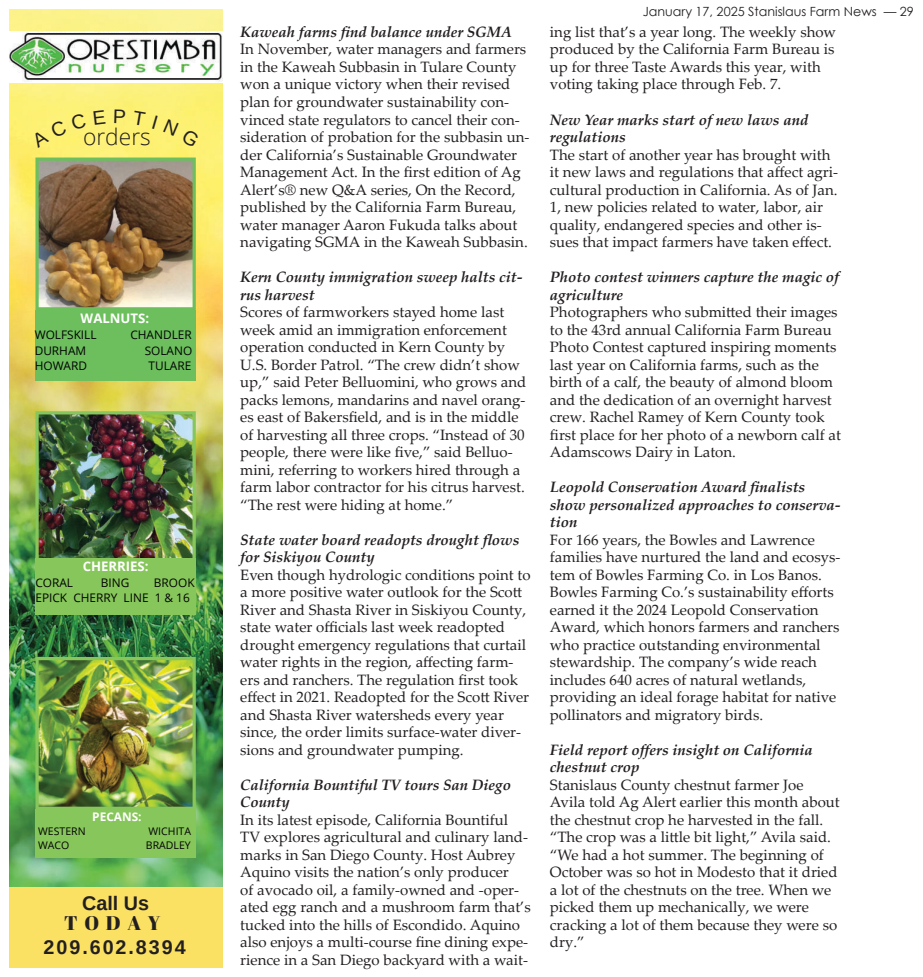
<style>
.page{position:relative;width:923px;height:977px;background:#fff}
.page>*{position:absolute;margin:0;border:0;box-sizing:border-box;transform-origin:0 0}
.t1{font:300 22.75px "Open Sans";color:#231f20}
.t2{font:700 19.75px "Arimo";letter-spacing:.1em;color:#231f20}
.t3{font:19.75px "Abril Fatface";letter-spacing:.34em;color:#231f20}
.t4{font:15px/17.5px "Palatino Linotype";color:#231f20}
.t5{font:italic 700 15px/17.5px "Palatino Linotype";color:#231f20}
.t6{font:700 13.12px "Open Sans";color:#fff}
.t7{font:12.62px "Century Gothic";color:#231f20}
.t8{font:11.88px/15.8px "Open Sans";color:#020304}
.t9{font:700 11.88px "Open Sans";color:#fff}
.t10{font:10.5px "Open Sans";color:#020304}
</style>
<div class="page">
<img style="left:9px;top:9px;width:213px;height:878px">
<img style="left:9px;top:32px;width:213px;height:50px">
<img style="left:35px;top:411px;width:161px;height:147px">
<div style="left:35px;top:558px;width:161px;height:57px;background:#87c65a"></div>
<img style="left:35px;top:157px;width:161px;height:153px">
<div style="left:35px;top:310px;width:161px;height:71px;background:#6cbf5c"></div>
<img style="left:35px;top:657px;width:161px;height:152px">
<div style="left:35px;top:809px;width:161px;height:49px;background:#87c65a"></div>
<div style="left:9px;top:887px;width:213px;height:81px;background:#fae164"></div>
<div style="left:31px;top:113px;width:56px;height:35px;background:#fdf173"></div>
<svg style="left:94px;top:110px;width:12px;height:15px"></svg>
<svg style="left:114px;top:110px;width:11px;height:14px"></svg>
<svg style="left:133px;top:111px;width:13px;height:15px"></svg>
<div style="left:152px;top:115px;width:47px;height:32px;background:#fdf073"></div>
<h1 class="t1" style="left:83px;top:121px;width:69px">orders</h1>
<p class="t6" style="left:81px;top:311px;width:70px">WALNUTS:</p>
<p class="t8" style="left:35px;top:327px;width:63px">WOLFSKILL</p>
<p class="t8" style="left:130px;top:327px;width:63px">CHANDLER</p>
<p class="t8" style="left:35px;top:342px;width:53px">DURHAM</p>
<p class="t8" style="left:145px;top:342px;width:49px">SOLANO</p>
<p class="t8" style="left:35px;top:358px;width:54px">HOWARD</p>
<p class="t8" style="left:149px;top:358px;width:44px">TULARE</p>
<p class="t6" style="left:83px;top:558px;width:67px">CHERRIES:</p>
<p class="t8" style="left:35px;top:574px;width:39px">CORAL</p>
<p class="t8" style="left:101px;top:574px;width:30px">BING</p>
<p class="t8" style="left:35px;top:574px;width:161px;text-indent:118px">BROOK<br>EPICK CHERRY LINE 1 &amp; 16</p>
<p class="t9" style="left:92px;top:810px;width:51px">PECANS:</p>
<p class="t10" style="left:38px;top:825px;width:49px">WESTERN</p>
<p class="t10" style="left:148px;top:825px;width:44px">WICHITA</p>
<p class="t10" style="left:38px;top:839px;width:33px">WACO</p>
<p class="t10" style="left:146px;top:839px;width:46px">BRADLEY</p>
<h2 class="t2" style="left:82px;top:889px;width:68px">Call Us</h2>
<h2 class="t3" style="left:64px;top:911px;width:98px">TODAY</h2>
<h2 class="t2" style="left:44px;top:933px;width:143px">209.602.8394</h2>
<p class="t5" style="left:240px;top:23px;width:273px">Kaweah farms find balance under SGMA</p>
<p class="t4" style="left:240px;top:40px;width:291px">In November, water managers and farmers in the Kaweah Subbasin in Tulare County won a unique victory when their revised plan for groundwater sustainability con&shy;vinced state regulators to cancel their con&shy;sideration of probation for the subbasin un&shy;der California’s Sustainable Groundwater Management Act. In the first edition of Ag Alert’s® new Q&amp;A series, On the Record, published by the California Farm Bureau, water manager Aaron Fukuda talks about navigating SGMA in the Kaweah Subbasin.</p>
<p class="t5" style="left:240px;top:270px;width:284px">Kern County immigration sweep halts cit&shy;rus harvest</p>
<p class="t4" style="left:240px;top:303px;width:287px">Scores of farmworkers stayed home last week amid an immigration enforcement operation conducted in Kern County by U.S. Border Patrol. “The crew didn’t show up,” said Peter Belluomini, who grows and packs lemons, mandarins and navel orang&shy;es east of Bakersfield, and is in the middle of harvesting all three crops. “Instead of 30 people, there were like five,” said Belluo&shy;mini, referring to workers hired through a farm labor contractor for his citrus harvest. “The rest were hiding at home.”</p>
<p class="t5" style="left:240px;top:530px;width:280px">State water board readopts drought flows for Siskiyou County</p>
<p class="t4" style="left:240px;top:567px;width:292px">Even though hydrologic conditions point to a more positive water outlook for the Scott River and Shasta River in Siskiyou County, state water ofÏcials last week readopted drought emergency regulations that curtail water rights in the region, affecting farm&shy;ers and ranchers. The regulation first took effect in 2021. Readopted for the Scott River and Shasta River watersheds every year since, the order limits surface-water diver&shy;sions and groundwater pumping.</p>
<p class="t5" style="left:240px;top:777px;width:272px">California Bountiful TV tours San Diego<br>County</p>
<p class="t4" style="left:240px;top:810px;width:292px">In its latest episode, California Bountiful TV explores agricultural and culinary land&shy;marks in San Diego County. Host Aubrey Aquino visits the nation’s only producer<br>of avocado oil, a family-owned and -oper&shy;ated egg ranch and a mushroom farm that’s tucked into the hills of Escondido. Aquino also enjoys a multi-course fine dining expe&shy;rience in a San Diego backyard with a wait-</p>
<p class="t7" style="left:642px;top:6px;width:273px">January 17, 2025 Stanislaus Farm News — 29</p>
<p class="t4" style="left:550px;top:23px;width:288px">ing list that’s a year long. The weekly show produced by the California Farm Bureau is up for three Taste Awards this year, with voting taking place through Feb. 7.</p>
<p class="t5" style="left:550px;top:112px;width:260px">New Year marks start of new laws and regulations</p>
<p class="t4" style="left:550px;top:145px;width:290px">The start of another year has brought with it new laws and regulations that affect agri&shy;cultural production in California. As of Jan.<br>1, new policies related to water, labor, air quality, endangered species and other is&shy;sues that impact farmers have taken effect.</p>
<p class="t5" style="left:550px;top:270px;width:291px">Photo contest winners capture the magic of agriculture</p>
<p class="t4" style="left:550px;top:303px;width:292px">Photographers who submitted their images to the 43rd annual California Farm Bureau Photo Contest captured inspiring moments last year on California farms, such as the birth of a calf, the beauty of almond bloom and the dedication of an overnight harvest crew. Rachel Ramey of Kern County took first place for her photo of a newborn calf at Adamscows Dairy in Laton.</p>
<p class="t5" style="left:550px;top:478px;width:292px">Leopold Conservation Award finalists show personalized approaches to conserva&shy;tion</p>
<p class="t4" style="left:550px;top:530px;width:292px">For 166 years, the Bowles and Lawrence families have nurtured the land and ecosys&shy;tem of Bowles Farming Co. in Los Banos.<br>Bowles Farming Co.’s sustainability efforts earned it the 2024 Leopold Conservation Award, which honors farmers and ranchers who practice outstanding environmental stewardship. The company’s wide reach includes 640 acres of natural wetlands, providing an ideal forage habitat for native pollinators and migratory birds.</p>
<p class="t5" style="left:550px;top:740px;width:264px">Field report offers insight on California chestnut crop</p>
<p class="t4" style="left:550px;top:777px;width:291px">Stanislaus County chestnut farmer Joe Avila told Ag Alert earlier this month about the chestnut crop he harvested in the fall. “The crop was a little bit light,” Avila said. “We had a hot summer. The beginning of October was so hot in Modesto that it dried a lot of the chestnuts on the tree. When we picked them up mechanically, we were cracking a lot of them because they were so dry.”</p>
</div>
